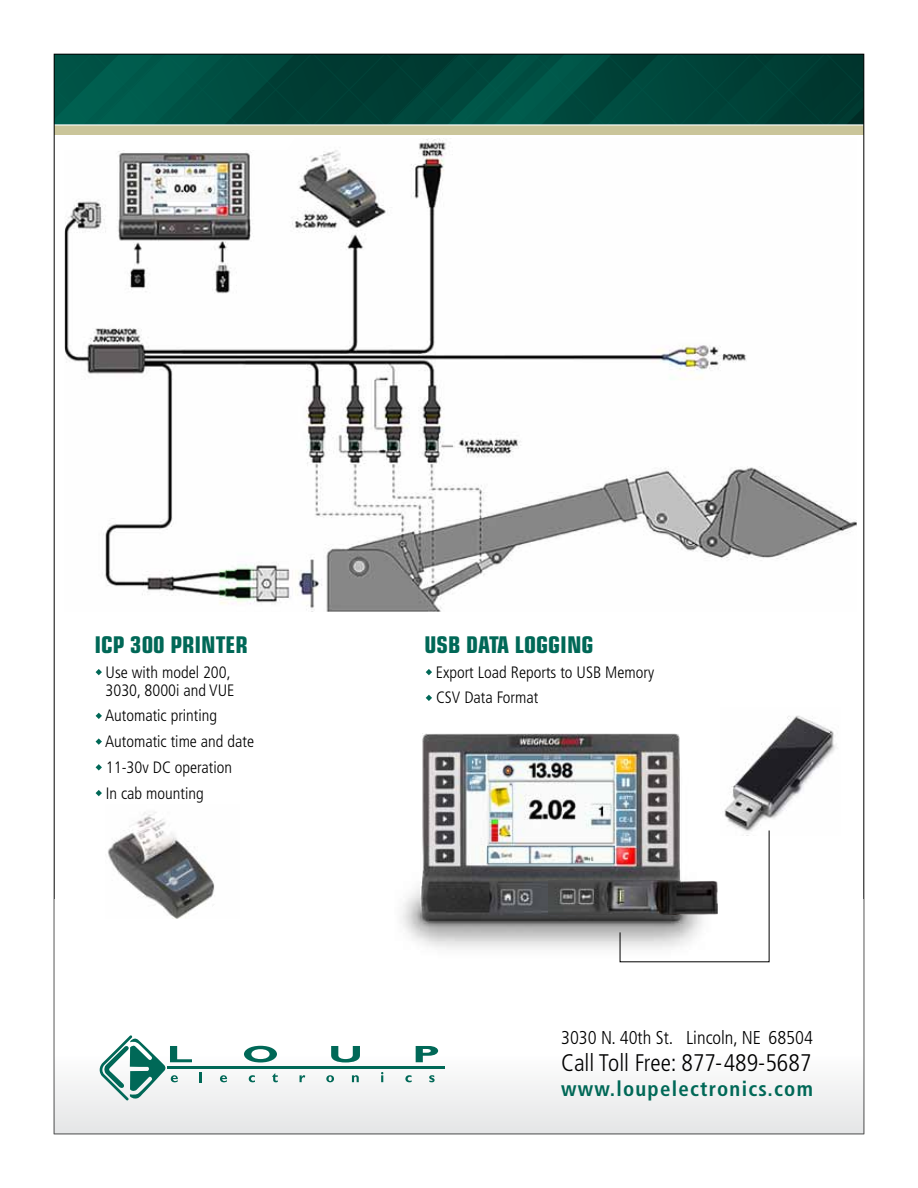
<style>
.page{position:relative;width:918px;height:1188px;background:#fff}
.page>*{position:absolute;margin:0;border:0;box-sizing:border-box;transform-origin:0 0}
.t1{font:300 condensed 24px "Frutiger";color:#000}
.t2{font:700 condensed 23.1px "Eurostile";color:#006857}
.t3{font:700 condensed 20.85px "Frutiger";letter-spacing:.06em;color:#006857}
.t4{font:300 condensed 18.6px "Frutiger";color:#000}
.t5{font:300 condensed 16.5px/25.8px "Frutiger";color:#000}
</style>
<div class="page">
<div style="left:53px;top:126px;width:809px;height:9px;background:#cac59a"></div>
<svg style="left:53px;top:53px;width:812px;height:73px"></svg>
<div style="left:55px;top:899px;width:808px;height:235px;background:linear-gradient(to bottom,#fff,#eff0f1)"></div>
<svg style="left:96px;top:669px;width:6px;height:6px"></svg>
<svg style="left:96px;top:713px;width:6px;height:6px"></svg>
<svg style="left:96px;top:738px;width:6px;height:7px"></svg>
<svg style="left:96px;top:764px;width:6px;height:7px"></svg>
<svg style="left:96px;top:790px;width:6px;height:6px"></svg>
<svg style="left:426px;top:669px;width:6px;height:6px"></svg>
<svg style="left:426px;top:695px;width:6px;height:6px"></svg>
<svg style="left:244px;top:1046px;width:33px;height:16px"></svg>
<svg style="left:331px;top:1046px;width:29px;height:16px"></svg>
<svg style="left:416px;top:1046px;width:22px;height:16px"></svg>
<svg style="left:100px;top:1035px;width:92px;height:65px"></svg>
<svg style="left:200px;top:1072px;width:2px;height:10px"></svg>
<svg style="left:220px;top:1075px;width:7px;height:7px"></svg>
<svg style="left:249px;top:1075px;width:6px;height:7px"></svg>
<svg style="left:272px;top:1073px;width:6px;height:9px"></svg>
<svg style="left:300px;top:1075px;width:5px;height:7px"></svg>
<svg style="left:326px;top:1075px;width:8px;height:7px"></svg>
<svg style="left:352px;top:1075px;width:7px;height:7px"></svg>
<svg style="left:381px;top:1072px;width:2px;height:10px"></svg>
<svg style="left:405px;top:1075px;width:7px;height:7px"></svg>
<svg style="left:429px;top:1075px;width:6px;height:7px"></svg>
<hr style="left:167px;top:1066px;width:278px;height:3px;background:#006857">
<img style="left:105px;top:812px;width:134px;height:107px">
<img style="left:65px;top:138px;width:792px;height:474px">
<img style="left:731px;top:715px;width:105px;height:115px">
<svg style="left:731px;top:830px;width:39px;height:132px"></svg>
<img style="left:370px;top:733px;width:361px;height:240px">
<img style="left:548px;top:881px;width:170px;height:33px">
<h2 class="t2" style="left:94px;top:631px;width:133px">ICP 300 PRI NTER</h2>
<h2 class="t2" style="left:425px;top:631px;width:171px">USB DATA LOGGING</h2>
<p class="t5" style="left:106px;top:663px;width:131px;line-height:18px">Use with model 200,<br>3030, 8000i and VUE</p>
<p class="t5" style="left:105px;top:703px;width:151px">Automatic printing<br>Automatic time and date<br>11-30v DC operation<br>In cab mounting</p>
<p class="t5" style="left:436px;top:659px;width:220px">Export Load Reports to USB Memory<br>CSV Data Format</p>
<p class="t4" style="left:561px;top:1027px;width:253px">3030 N. 40th St. Lincoln, NE 68504</p>
<h1 class="t1" style="left:561px;top:1049px;width:252px">Call Toll Free: 877-489-5687</h1>
<p class="t3" style="left:561px;top:1077px;width:253px">www.loupelectronics.com</p>
</div>
